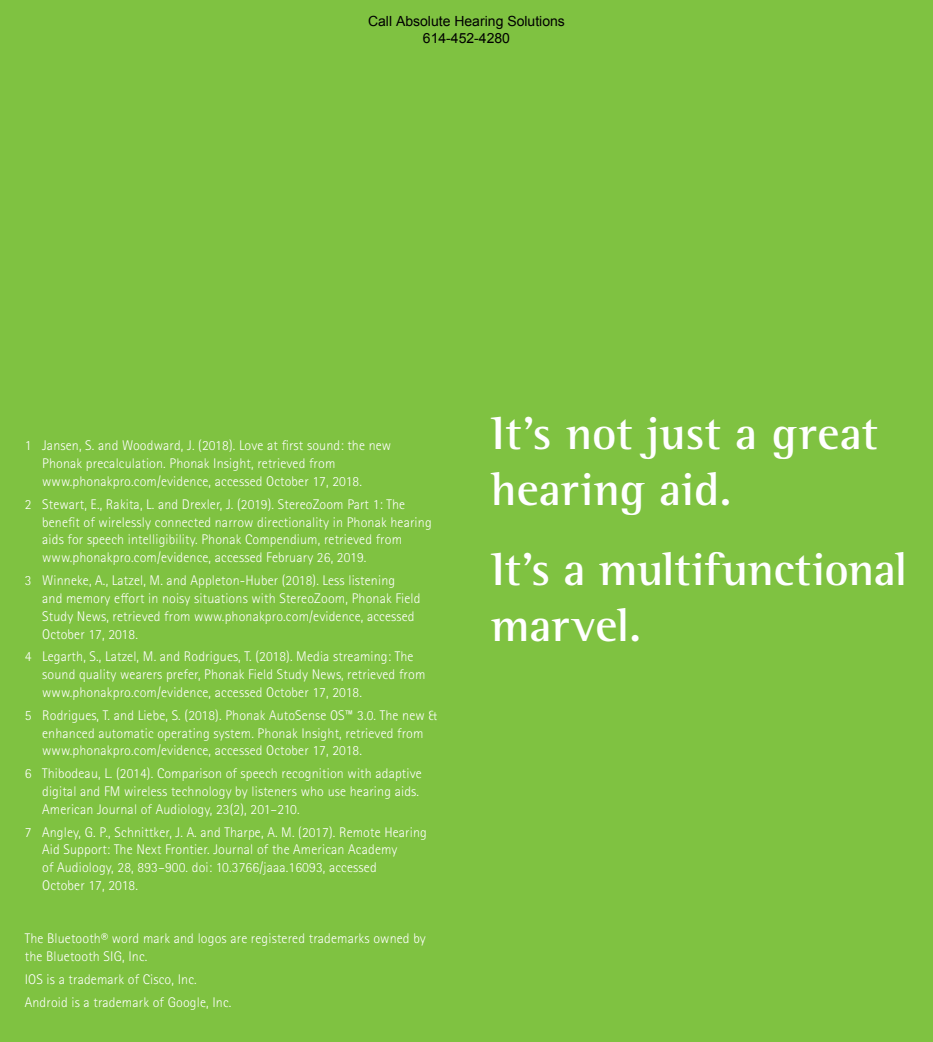
<style>
.page{position:relative;width:933px;height:1042px;background:#7fc241}
.page>*{position:absolute;margin:0;border:0;box-sizing:border-box;transform-origin:0 0}
.PHO_Main_Chapter_tit{font:700 47.25px/56px "Rotis Semi Serif Pro";letter-spacing:-.005em;color:#fff}
.PHO_Marginalia_8pt_B{font:300 14px/17.8px "Rotis Sans Serif Pro";letter-spacing:.01em;color:#fff}
.t1{font:14px/16.8px "Arial";color:#000;text-align:center}
</style>
<div class="page">
<p class="t1" style="left:368px;top:13px;width:198px">Call Absolute Hearing Solutions<br>614-452-4280</p>
<p class="PHO_Marginalia_8pt_B" style="left:42px;top:437px;width:351px;text-indent:-17px">1 Jansen, S. and Woodward, J. (2018). Love at first sound: the new<br>Phonak precalculation. Phonak Insight, retrieved from www.phonakpro.com/evidence, accessed October 17, 2018.</p>
<p class="PHO_Marginalia_8pt_B" style="left:42px;top:495px;width:391px;text-indent:-17px">2 Stewart, E., Rakita, L. and Drexler, J. (2019). StereoZoom Part 1: The benefit of wirelessly connected narrow directionality in Phonak hearing aids for speech intelligibility. Phonak Compendium, retrieved from www.phonakpro.com/evidence, accessed February 26, 2019.</p>
<p class="PHO_Marginalia_8pt_B" style="left:42px;top:571px;width:380px;text-indent:-17px">3 Winneke, A., Latzel, M. and Appleton-Huber (2018). Less listening<br>and memory effort in noisy situations with StereoZoom, Phonak Field Study News, retrieved from www.phonakpro.com/evidence, accessed October 17, 2018.</p>
<p class="PHO_Marginalia_8pt_B" style="left:42px;top:648px;width:385px;text-indent:-17px">4 Legarth, S., Latzel, M. and Rodrigues, T. (2018). Media streaming: The sound quality wearers prefer, Phonak Field Study News, retrieved from www.phonakpro.com/evidence, accessed October 17, 2018.</p>
<p class="PHO_Marginalia_8pt_B" style="left:42px;top:706px;width:396px;text-indent:-17px">5 Rodrigues, T. and Liebe, S. (2018). Phonak AutoSense OS™ 3.0. The new &amp; enhanced automatic operating system. Phonak Insight, retrieved from www.phonakpro.com/evidence, accessed October 17, 2018.</p>
<p class="PHO_Marginalia_8pt_B" style="left:42px;top:764px;width:381px;text-indent:-17px">6 Thibodeau, L. (2014). Comparison of speech recognition with adaptive digital and FM wireless technology by listeners who use hearing aids.<br>American Journal of Audiology, 23(2), 201–210.</p>
<p class="PHO_Marginalia_8pt_B" style="left:42px;top:823px;width:386px;text-indent:-17px">7 Angley, G. P., Schnittker, J. A. and Tharpe, A. M. (2017). Remote Hearing Aid Support: The Next Frontier. Journal of the American Academy<br>of Audiology, 28, 893–900. doi: 10.3766/jaaa.16093, accessed<br>October 17, 2018.</p>
<p class="PHO_Marginalia_8pt_B" style="left:25px;top:929px;width:402px">The Bluetooth® word mark and logos are registered trademarks owned by the Bluetooth SIG, Inc.</p>
<p class="PHO_Marginalia_8pt_B" style="left:25px;top:970px;width:173px">IOS is a trademark of Cisco, Inc.</p>
<p class="PHO_Marginalia_8pt_B" style="left:25px;top:993px;width:208px">Android is a trademark of Google, Inc.</p>
<p class="PHO_Main_Chapter_tit" style="left:491px;top:405px;width:388px">It’s not just a great</p>
<p class="PHO_Main_Chapter_tit" style="left:491px;top:461px;width:242px">hearing aid.</p>
<p class="PHO_Main_Chapter_tit" style="left:491px;top:541px;width:417px">It’s a multifunctional marvel.</p>
</div>
